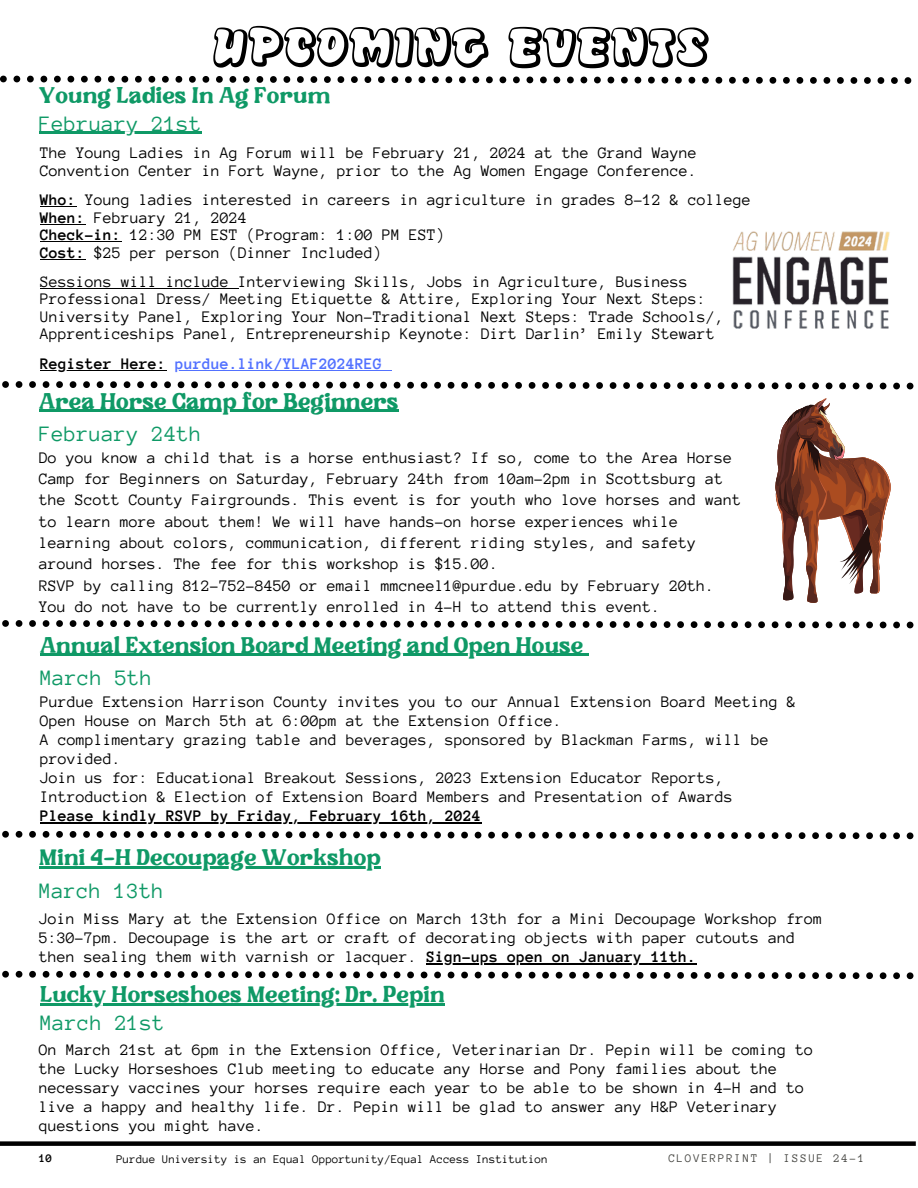
<style>
.page{position:relative;width:918px;height:1188px;background:#fff}
.page>*{position:absolute;margin:0;border:0;box-sizing:border-box;transform-origin:0 0}
.t1{font:54px "Disko";letter-spacing:.09em;color:#000}
.t2{font:22.5px "Sunday Bloom";letter-spacing:.01em;color:#0f9966}
.t3{font:22.5px "Anonymous Pro";letter-spacing:.01em;color:#0f9966}
.t4{font:16.5px/19.2px "Anonymous Pro";color:#000}
.t5{font:700 16.5px "Anonymous Pro";color:#000}
.t6{font:700 16.5px "Anonymous Pro";color:#5271ff}
.t7{font:12px "Anonymous Pro";color:#000}
.t8{font:12px "Anonymous Pro";letter-spacing:.14em;color:#444440}
.t9{font:700 12px "Anonymous Pro";color:#000}
.s1{font-weight:700}
.s2{color:#000}
</style>
<div class="page">
<div style="left:0;top:1141px;width:916px;height:5px;background:#000"></div>
<svg style="left:0;top:76px;width:911px;height:8px"></svg>
<hr style="left:40px;top:822px;width:441px;height:2px;background:#000">
<svg style="left:2px;top:831px;width:911px;height:8px"></svg>
<hr style="left:40px;top:654px;width:543px;height:2px;background:#0f9966">
<svg style="left:583px;top:654px;width:6px;height:2px"></svg>
<svg style="left:2px;top:620px;width:911px;height:8px"></svg>
<svg style="left:775px;top:398px;width:116px;height:205px"></svg>
<hr style="left:39px;top:410px;width:360px;height:2px;background:#0f9966">
<svg style="left:2px;top:381px;width:911px;height:8px"></svg>
<hr style="left:39px;top:132px;width:163px;height:2px;background:#0f9966">
<hr style="left:40px;top:206px;width:36px;height:1px;background:#000">
<hr style="left:40px;top:224px;width:45px;height:1px;background:#000">
<hr style="left:40px;top:241px;width:81px;height:1px;background:#000">
<hr style="left:40px;top:259px;width:45px;height:1px;background:#000">
<hr style="left:40px;top:288px;width:198px;height:1px;background:#000">
<hr style="left:40px;top:370px;width:126px;height:1px;background:#000">
<hr style="left:175px;top:370px;width:207px;height:1px;background:#5271ff">
<img style="left:733px;top:231px;width:157px;height:98px">
<hr style="left:39px;top:866px;width:342px;height:2px;background:#0f9966">
<hr style="left:426px;top:963px;width:270px;height:1px;background:#000">
<svg style="left:2px;top:971px;width:911px;height:8px"></svg>
<hr style="left:40px;top:1003px;width:405px;height:2px;background:#0f9966">
<h1 class="t1" style="left:213px;top:24px;width:493px">UPCOMING EVENTS</h1>
<h2 class="t2" style="left:39px;top:86px;width:293px">Young Ladies In Ag Forum</h2>
<h2 class="t3" style="left:39px;top:112px;width:164px">February 21st</h2>
<p class="t4" style="left:40px;top:144px;width:659px;line-height:17.5px">The Young Ladies in Ag Forum will be February 21, 2024 at the Grand Wayne<br>Convention Center in Fort Wayne, prior to the Ag Women Engage Conference.</p>
<p class="t4" style="left:40px;top:191px;width:713px;line-height:17.5px"><span class="s1">Who:</span> Young ladies interested in careers in agriculture in grades 8-12 &amp; college <span class="s1">When:</span> February 21, 2024<br><span class="s1">Check-in:</span> 12:30 PM EST (Program: 1:00 PM EST)<br><span class="s1">Cost:</span> $25 per person (Dinner Included)</p>
<p class="t4" style="left:40px;top:273px;width:686px;line-height:17.5px">Sessions will include Interviewing Skills, Jobs in Agriculture, Business Professional Dress/ Meeting Etiquette &amp; Attire, Exploring Your Next Steps:<br>University Panel, Exploring Your Non-Traditional Next Steps: Trade Schools/, Apprenticeships Panel, Entrepreneurship Keynote: Dirt Darlin’ Emily Stewart</p>
<p class="t6" style="left:40px;top:356px;width:344px"><span class="s2">Register Here:</span> purdue.link/YLAF2024REG</p>
<h2 class="t2" style="left:39px;top:392px;width:361px">Area Horse Camp for Beginners</h2>
<h2 class="t3" style="left:39px;top:423px;width:164px">February 24th</h2>
<p class="t4" style="left:39px;top:447px;width:704px;line-height:21.3px">Do you know a child that is a horse enthusiast? If so, come to the Area Horse Camp for Beginners on Saturday, February 24th from 10am-2pm in Scottsburg at the Scott County Fairgrounds. This event is for youth who love horses and want to learn more about them! We will have hands-on horse experiences while learning about colors, communication, different riding styles, and safety around horses. The fee for this workshop is $15.00.<br>RSVP by calling 812-752-8450 or email mmcneel1@purdue.edu by February 20th.<br>You do not have to be currently enrolled in 4-H to attend this event.</p>
<h2 class="t2" style="left:40px;top:636px;width:545px">Annual Extension Board Meeting and Open House</h2>
<h2 class="t3" style="left:40px;top:667px;width:114px">March 5th</h2>
<p class="t4" style="left:40px;top:692px;width:758px">Purdue Extension Harrison County invites you to our Annual Extension Board Meeting &amp; Open House on March 5th at 6:00pm at the Extension Office.<br>A complimentary grazing table and beverages, sponsored by Blackman Farms, will be provided.<br>Join us for: Educational Breakout Sessions, 2023 Extension Educator Reports, Introduction &amp; Election of Extension Board Members and Presentation of Awards</p>
<p class="t5" style="left:40px;top:808px;width:443px">Please kindly RSVP by Friday, February 16th, 2024</p>
<h2 class="t2" style="left:39px;top:848px;width:343px">Mini 4-H Decoupage Workshop</h2>
<h2 class="t3" style="left:39px;top:879px;width:126px">March 13th</h2>
<p class="t4" style="left:39px;top:909px;width:785px">Join Miss Mary at the Extension Office on March 13th for a Mini Decoupage Workshop from<br>5:30-7pm. Decoupage is the art or craft of decorating objects with paper cutouts and then sealing them with varnish or lacquer. <span class="s1">Sign-ups open on January 11th.</span></p>
<h2 class="t2" style="left:40px;top:985px;width:406px">Lucky Horseshoes Meeting: Dr. Pepin</h2>
<h2 class="t3" style="left:40px;top:1012px;width:126px">March 21st</h2>
<p class="t4" style="left:39px;top:1040px;width:776px">On March 21st at 6pm in the Extension Office, Veterinarian Dr. Pepin will be coming to the Lucky Horseshoes Club meeting to educate any Horse and Pony families about the necessary vaccines your horses require each year to be able to be shown in 4-H and to live a happy and healthy life. Dr. Pepin will be glad to answer any H&amp;P Veterinary questions you might have.</p>
<p class="t9" style="left:39px;top:1152px;width:15px">10</p>
<p class="t7" style="left:116px;top:1153px;width:433px">Purdue University is an Equal Opportunity/Equal Access Institution</p>
<p class="t8" style="left:669px;top:1152px;width:197px">CLOVERPRINT | ISSUE 24-1</p>
</div>
